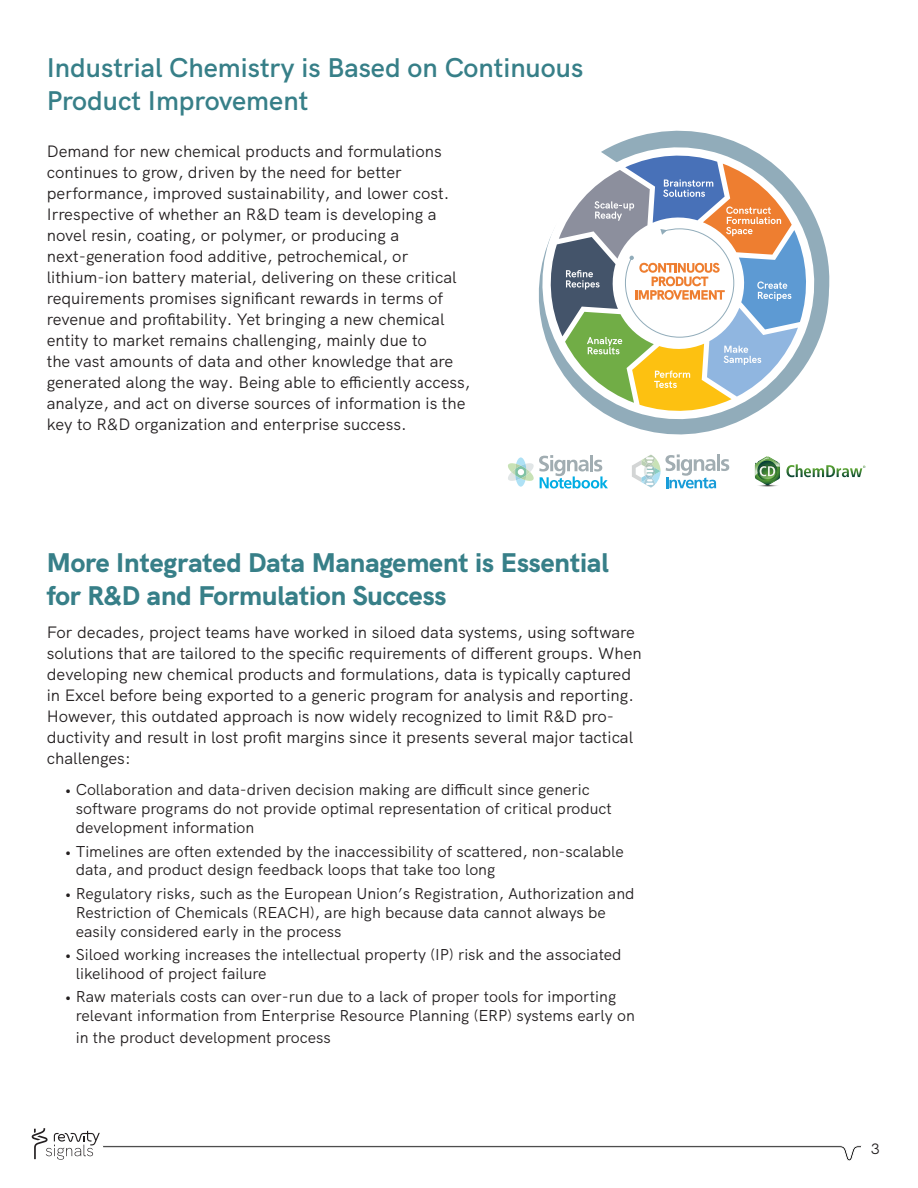
<style>
.page{position:relative;width:918px;height:1188px;background:#fff}
.page>*{position:absolute;margin:0;border:0;box-sizing:border-box;transform-origin:0 0}
.t1{font:800 27px/32.4px "HK Grotesk";color:#377f88}
.t2{font:600 27px/32.4px "HK Grotesk";color:#377f88}
.t3{font:700 17.85px "Frutiger LT Std";letter-spacing:-.04em;color:#050504}
.t4{font:16.5px/21px "HK Grotesk";color:#231f20}
.t5{font:15.75px/18.9px "HK Grotesk";color:#231f20}
.t6{font:15px "HK Grotesk";color:#231f20}
</style>
<div class="page">
<svg style="left:538px;top:131px;width:292px;height:304px"></svg>
<svg style="left:547px;top:152px;width:263px;height:262px"></svg>
<svg style="left:786px;top:464px;width:80px;height:13px"></svg>
<svg style="left:755px;top:456px;width:25px;height:31px"></svg>
<svg style="left:632px;top:454px;width:97px;height:34px"></svg>
<svg style="left:508px;top:455px;width:100px;height:34px"></svg>
<svg style="left:32px;top:1128px;width:829px;height:33px"></svg>
<p class="t2" style="left:47px;top:49px;width:538px">Industrial Chemistry is Based on Continuous<br>Product Improvement</p>
<p class="t4" style="left:47px;top:139px;width:425px">Demand for new chemical products and formulations continues to grow, driven by the need for better performance, improved sustainability, and lower cost.<br>Irrespective of whether an R&amp;D team is developing a novel resin, coating, or polymer, or producing a next-generation food additive, petrochemical, or lithium-ion battery material, delivering on these critical requirements promises significant rewards in terms of revenue and profitability. Yet bringing a new chemical entity to market remains challenging, mainly due to<br>the vast amounts of data and other knowledge that are generated along the way. Being able to efficiently access, analyze, and act on diverse sources of information is the key to R&amp;D organization and enterprise success.</p>
<p class="t3" style="left:295px;top:381px;width:135px">SignalsNotebook</p>
<p class="t1" style="left:47px;top:544px;width:564px">More Integrated Data Management is Essential for R&amp;D and Formulation Success</p>
<p class="t4" style="left:47px;top:620px;width:597px">For decades, project teams have worked in siloed data systems, using software solutions that are tailored to the specific requirements of different groups. When developing new chemical products and formulations, data is typically captured in Excel before being exported to a generic program for analysis and reporting.<br>However, this outdated approach is now widely recognized to limit R&amp;D pro&shy;ductivity and result in lost profit margins since it presents several major tactical challenges:</p>
<p class="t5" style="left:76px;top:779px;width:538px;text-indent:-11px">• Collaboration and data-driven decision making are difficult since generic software programs do not provide optimal representation of critical product development information</p>
<p class="t5" style="left:76px;top:840px;width:549px;text-indent:-11px">• Timelines are often extended by the inaccessibility of scattered, non-scalable data, and product design feedback loops that take too long</p>
<p class="t5" style="left:76px;top:882px;width:560px;text-indent:-11px">• Regulatory risks, such as the European Union’s Registration, Authorization and<br>Restriction of Chemicals (REACH), are high because data cannot always be easily considered early in the process</p>
<p class="t5" style="left:76px;top:944px;width:547px;text-indent:-11px">• Siloed working increases the intellectual property (IP) risk and the associated likelihood of project failure</p>
<p class="t5" style="left:76px;top:986px;width:561px;text-indent:-11px">• Raw materials costs can over-run due to a lack of proper tools for importing relevant information from Enterprise Resource Planning (ERP) systems early on</p>
<p class="t5" style="left:76px;top:1026px;width:256px">in the product development process</p>
<p class="t6" style="left:871px;top:1137px;width:10px">3</p>
</div>
